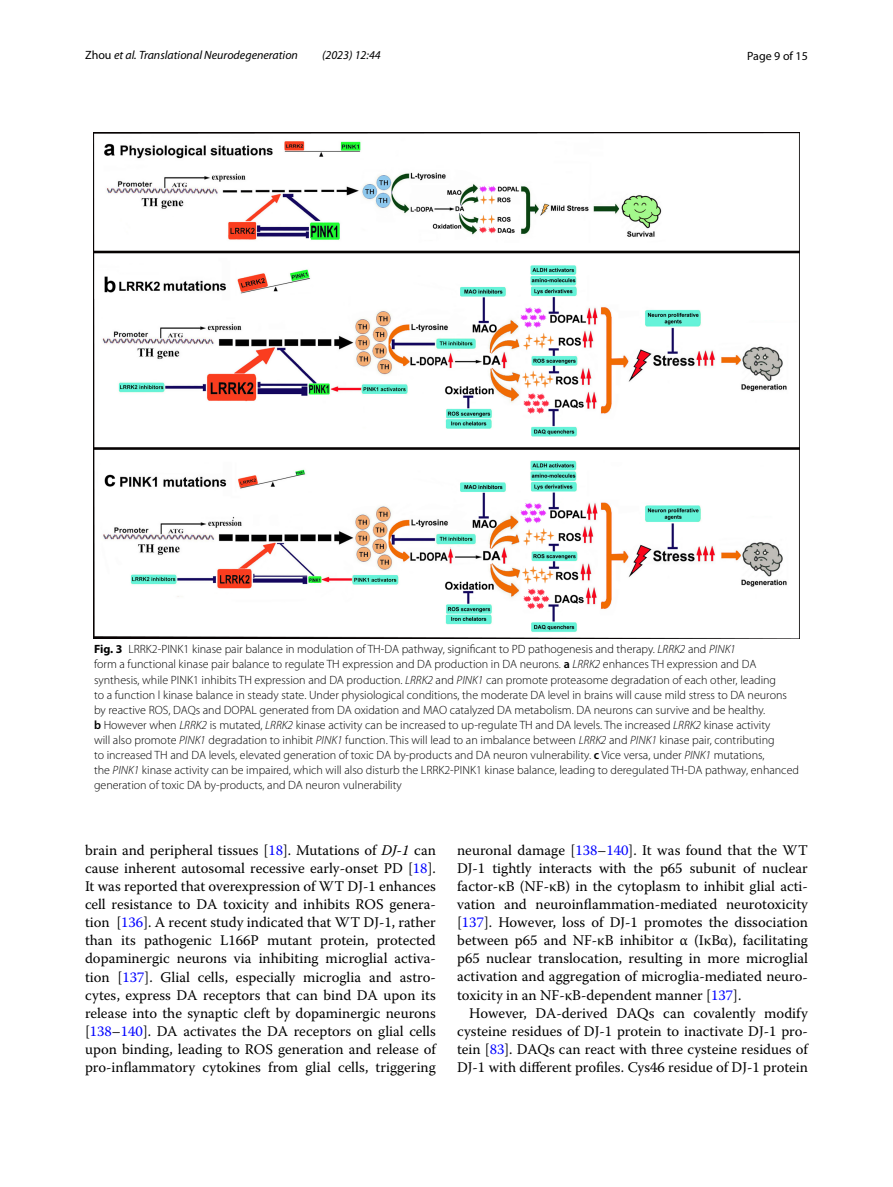
<style>
.page{position:relative;width:893px;height:1187px;background:#fff}
.page>*{position:absolute;margin:0;border:0;box-sizing:border-box;transform-origin:0 0}
.t1{font:14.7px/18px "Warnock Pro";color:#000;text-align:justify}
.t2{font:300 12px/15px "Myriad Pro";color:#000}
.t3{font:italic 12px "Myriad Pro";color:#000}
.t4{font:12px "Myriad Pro";color:#000}
.s1{font-style:normal}
.s2{font-weight:700}
.s3{font-style:italic}
.s4{font-weight:600}
.s5{color:#00f}
</style>
<div class="page">
<img style="left:94px;top:133px;width:705px;height:505px">
<p class="t3" style="left:85px;top:48px;width:214px"><span class="s1">Zhou</span> et al. Translational Neurodegeneration</p>
<p class="t3" style="left:322px;top:48px;width:60px">(2023) 12:44</p>
<p class="t4" style="left:747px;top:48px;width:62px">Page 9 of 15</p>
<p class="t2" style="left:94px;top:642px;width:706px"><span class="s2">Fig. 3</span> LRRK2-PINK1 kinase pair balance in modulation of TH-DA pathway, significant to PD pathogenesis and therapy. <span class="s3">LRRK2</span> and <span class="s3">PINK1<br></span>form a functional kinase pair balance to regulate TH expression and DA production in DA neurons. <span class="s4">a</span> <span class="s3">LRRK2</span> enhances TH expression and DA synthesis, while PINK1 inhibits TH expression and DA production. <span class="s3">LRRK2</span> and <span class="s3">PINK1</span> can promote proteasome degradation of each other, leading<br>to a function l kinase balance in steady state. Under physiological conditions, the moderate DA level in brains will cause mild stress to DA neurons by reactive ROS, DAQs and DOPAL generated from DA oxidation and MAO catalyzed DA metabolism. DA neurons can survive and be healthy.<br><span class="s4">b</span> However when <span class="s3">LRRK2</span> is mutated, <span class="s3">LRRK2</span> kinase activity can be increased to up-regulate TH and DA levels. The increased <span class="s3">LRRK2</span> kinase activity<br>will also promote <span class="s3">PINK1</span> degradation to inhibit <span class="s3">PINK1</span> function. This will lead to an imbalance between <span class="s3">LRRK2</span> and <span class="s3">PINK1</span> kinase pair, contributing<br>to increased TH and DA levels, elevated generation of toxic DA by-products and DA neuron vulnerability. <span class="s4">c</span> Vice versa, under <span class="s3">PINK1</span> mutations,<br>the <span class="s3">PINK1</span> kinase activity can be impaired, which will also disturb the LRRK2-PINK1 kinase balance, leading to deregulated TH-DA pathway, enhanced generation of toxic DA by-products, and DA neuron vulnerability</p>
<p class="t1" style="left:85px;top:841px;width:352px">brain and peripheral tissues [<span class="s5">18</span>]. Mutations of <span class="s3">DJ-1</span> can cause inherent autosomal recessive early-onset PD [<span class="s5">18</span>].<br>It was reported that overexpression of WT DJ-1 enhances cell resistance to DA toxicity and inhibits ROS genera&shy;tion [<span class="s5">136</span>]. A recent study indicated that WT DJ-1, rather than its pathogenic L166P mutant protein, protected dopaminergic neurons via inhibiting microglial activa&shy;tion [<span class="s5">137</span>]. Glial cells, especially microglia and astro&shy;cytes, express DA receptors that can bind DA upon its release into the synaptic cleft by dopaminergic neurons [<span class="s5">138</span>–<span class="s5">140</span>]. DA activates the DA receptors on glial cells upon binding, leading to ROS generation and release of pro-inflammatory cytokines from glial cells, triggering</p>
<p class="t1" style="left:457px;top:841px;width:352px">neuronal damage [<span class="s5">138</span>–<span class="s5">140</span>]. It was found that the WT DJ-1 tightly interacts with the p65 subunit of nuclear factor-κB (NF-κB) in the cytoplasm to inhibit glial acti&shy;vation and neuroinflammation-mediated neurotoxicity [<span class="s5">137</span>]. However, loss of DJ-1 promotes the dissociation between p65 and NF-κB inhibitor α (IκBα), facilitating p65 nuclear translocation, resulting in more microglial activation and aggregation of microglia-mediated neuro&shy;toxicity in an NF-κB-dependent manner [<span class="s5">137</span>].</p>
<p class="t1" style="left:457px;top:1003px;width:352px;text-indent:12px">However, DA-derived DAQs can covalently modify cysteine residues of DJ-1 protein to inactivate DJ-1 pro&shy;tein [<span class="s5">83</span>]. DAQs can react with three cysteine residues of DJ-1 with different profiles. Cys46 residue of DJ-1 protein</p>
</div>
